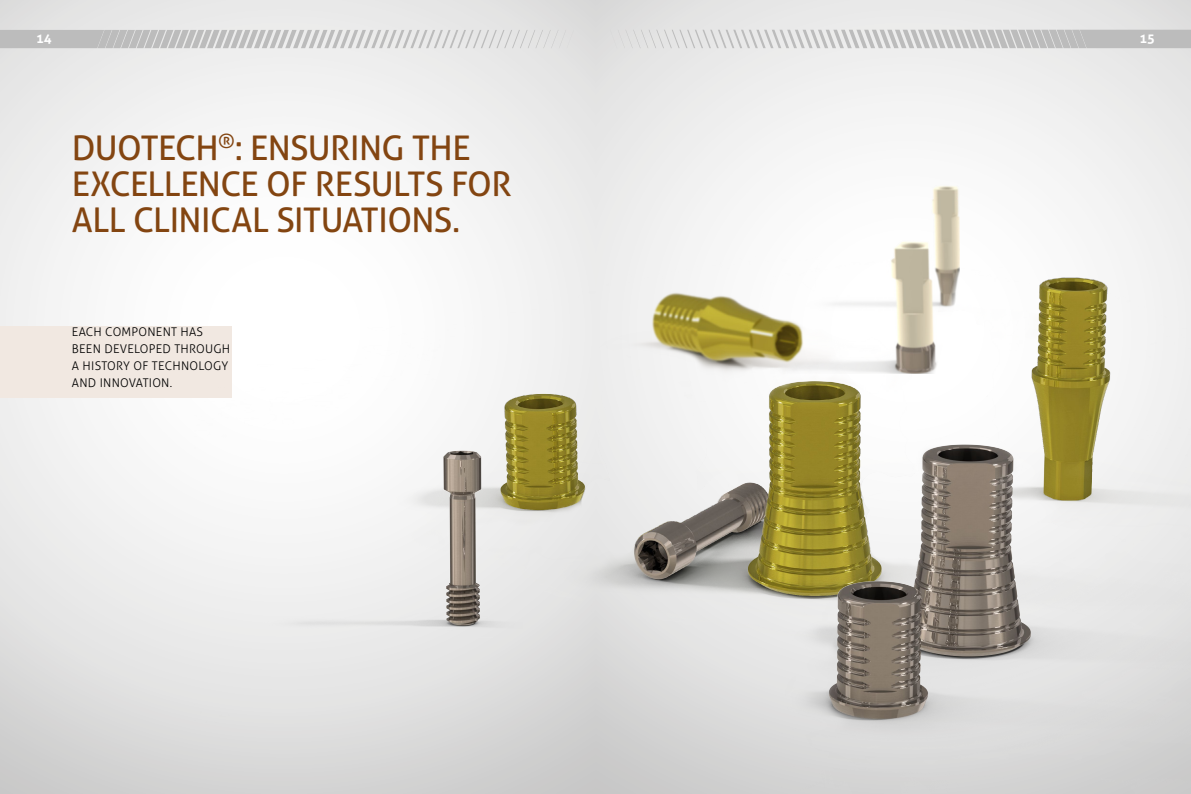
<style>
.page{position:relative;width:1191px;height:794px;background:#fff}
.page>*{position:absolute;margin:0;border:0;box-sizing:border-box;transform-origin:0 0}
.t1{font:34px/36px "Aller";letter-spacing:-.015em;color:#834511}
.t2{font:700 13px "Aller";color:#fff}
.t3{font:300 12px/17px "Aller";letter-spacing:.02em;color:#000}
</style>
<div class="page">
<div style="left:0;top:326px;width:231px;height:72px;background:#f1e8e1"></div>
<img style="left:195px;top:114px;width:996px;height:609px">
<img style="left:623px;top:399px;width:568px;height:395px">
<img style="left:32px;top:422px;width:501px;height:220px">
<svg style="left:610px;top:30px;width:581px;height:18px;background:#cecece"></svg>
<svg style="left:0;top:30px;width:574px;height:18px;background:#cecece"></svg>
<p class="t2" style="left:36px;top:31px;width:17px">14</p>
<p class="t2" style="left:1139px;top:31px;width:17px">15</p>
<h1 class="t1" style="left:72px;top:130px;width:441px">DUOTECH<sup>®</sup>: ENSURING THE<br>EXCELLENCE OF RESULTS FOR<br>ALL CLINICAL SITUATIONS.</h1>
<p class="t3" style="left:72px;top:323px;width:160px">EACH COMPONENT HAS<br>BEEN DEVELOPED THROUGH<br>A HISTORY OF TECHNOLOGY<br>AND INNOVATION.</p>
</div>
